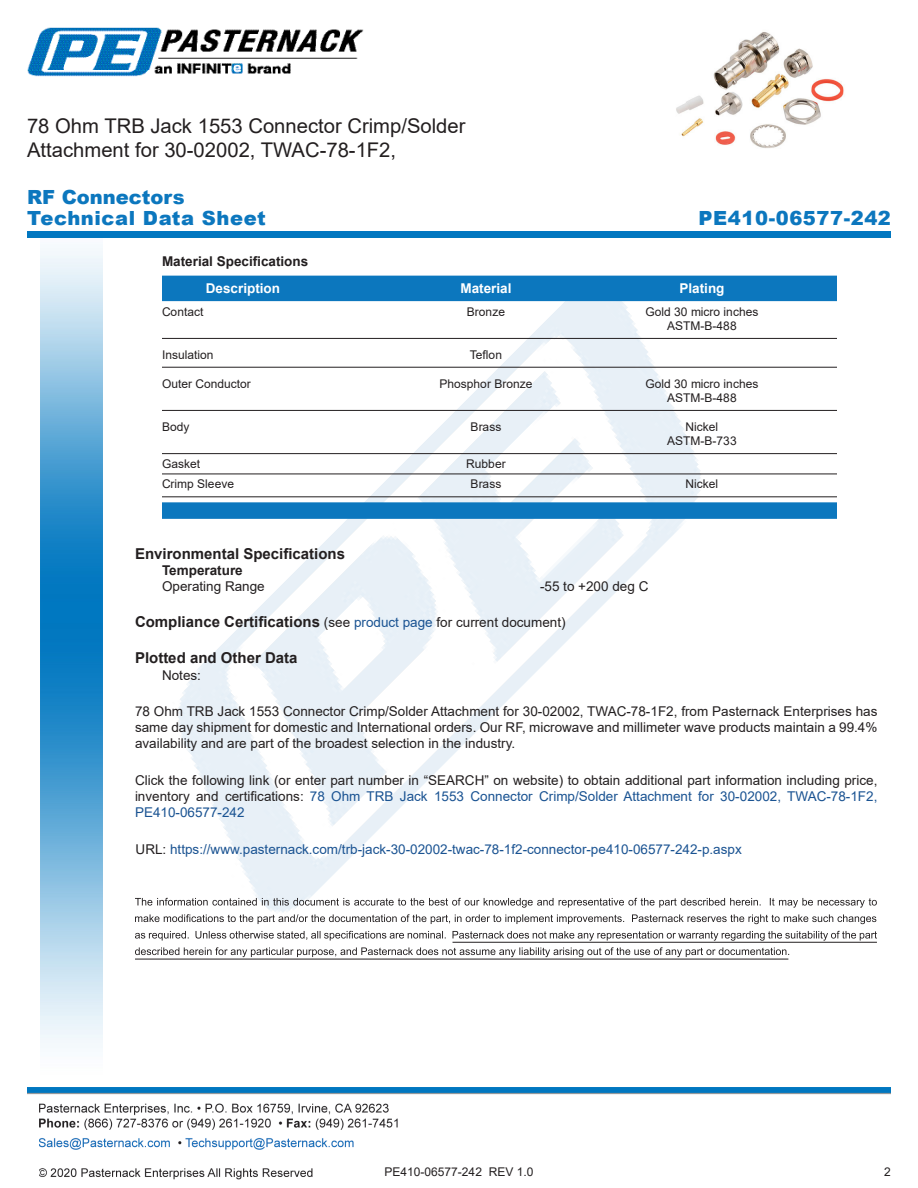
<style>
.page{position:relative;width:918px;height:1188px;background:#fff}
.page>*{position:absolute;margin:0;border:0;box-sizing:border-box;transform-origin:0 0}
.Web_Description_Para{font:20.25px/24.3px "Arial";color:#231f20}
.t1{font:900 19.5px "Arial";letter-spacing:.03em;color:#0c77be}
.t2{font:900 19.5px "Arial";color:#0c77be}
.Head1_for_Compliance{font:700 15px "Arial";color:#231f20}
.Head1{font:700 15px "Arial";color:#231f20}
.Web_Description_Para-2{font:13.5px/16.2px "Arial";color:#231f20;text-align:justify}
.Web_Description_Para-3{font:13.5px "Arial";color:#1a5392}
.Specs_Para{font:13.5px "Arial";color:#231f20}
.Table_Header_Connect{font:700 13.5px "Arial";color:#fff}
.Head2{font:700 13.5px "Arial";color:#231f20}
.Head2_after_Head1{font:700 13.5px "Arial";color:#231f20}
.Table_Body_Connector{font:12px "Arial";color:#231f20}
.s1{font-weight:400;font-size:13.5px}
.s2{font-weight:400;font-size:13.5px;color:#1a5392}
.s3{color:#1a5392}
.s4{color:#231f20}
</style>
<div class="page">
<img style="left:39px;top:1103px;width:359px;height:77px">
<img style="left:102px;top:248px;width:719px;height:722px">
<img style="left:40px;top:237px;width:62px;height:811px">
<img style="left:27px;top:1088px;width:864px;height:7px">
<div style="left:27px;top:231px;width:864px;height:6px;background:#0177c0"></div>
<img style="left:27px;top:27px;width:337px;height:50px">
<div style="left:162px;top:276px;width:675px;height:25px;background:#0c77be"></div>
<hr style="left:162px;top:338px;width:675px;height:1px;background:#231f20">
<hr style="left:162px;top:367px;width:675px;height:1px;background:#231f20">
<hr style="left:162px;top:410px;width:675px;height:1px;background:#231f20">
<hr style="left:162px;top:453px;width:675px;height:1px;background:#231f20">
<hr style="left:162px;top:474px;width:675px;height:1px;background:#231f20">
<hr style="left:162px;top:497px;width:675px;height:1px;background:#231f20">
<div style="left:162px;top:502px;width:675px;height:17px;background:#0c77be"></div>
<svg style="left:135px;top:898px;width:742px;height:10px"></svg>
<svg style="left:135px;top:914px;width:741px;height:10px"></svg>
<svg style="left:135px;top:931px;width:742px;height:10px"></svg>
<svg style="left:135px;top:947px;width:654px;height:10px"></svg>
<hr style="left:453px;top:942px;width:424px;height:1px;background:#231f20">
<hr style="left:135px;top:959px;width:653px;height:1px;background:#231f20">
<img style="left:676px;top:32px;width:168px;height:116px">
<h1 class="Web_Description_Para" style="left:27px;top:114px;width:440px">78 Ohm TRB Jack 1553 Connector Crimp/Solder<br>Attachment for 30-02002, TWAC-78-1F2,</h1>
<p class="t2" style="left:27px;top:183px;width:159px">RF Connectors</p>
<p class="t1" style="left:27px;top:204px;width:240px">Technical Data Sheet</p>
<p class="t1" style="left:699px;top:203px;width:194px">PE410-06577-242</p>
<p class="Head2" style="left:162px;top:252px;width:148px">Material Specifications</p>
<p class="Table_Header_Connect" style="left:206px;top:279px;width:76px">Description</p>
<p class="Table_Header_Connect" style="left:460px;top:279px;width:53px">Material</p>
<p class="Table_Header_Connect" style="left:680px;top:279px;width:47px">Plating</p>
<p class="Table_Body_Connector" style="left:162px;top:303px;width:43px">Contact</p>
<p class="Table_Body_Connector" style="left:467px;top:303px;width:40px">Bronze</p>
<p class="Table_Body_Connector" style="left:646px;top:303px;width:114px">Gold 30 micro inches</p>
<p class="Table_Body_Connector" style="left:667px;top:317px;width:71px">ASTM-B-488</p>
<p class="Table_Body_Connector" style="left:162px;top:346px;width:53px">Insulation</p>
<p class="Table_Body_Connector" style="left:470px;top:346px;width:34px">Teflon</p>
<p class="Table_Body_Connector" style="left:162px;top:375px;width:90px">Outer Conductor</p>
<p class="Table_Body_Connector" style="left:440px;top:375px;width:94px">Phosphor Bronze</p>
<p class="Table_Body_Connector" style="left:646px;top:375px;width:114px">Gold 30 micro inches</p>
<p class="Table_Body_Connector" style="left:667px;top:389px;width:71px">ASTM-B-488</p>
<p class="Table_Body_Connector" style="left:162px;top:418px;width:29px">Body</p>
<p class="Table_Body_Connector" style="left:471px;top:418px;width:32px">Brass</p>
<p class="Table_Body_Connector" style="left:686px;top:418px;width:34px">Nickel</p>
<p class="Table_Body_Connector" style="left:667px;top:433px;width:71px">ASTM-B-733</p>
<p class="Table_Body_Connector" style="left:162px;top:455px;width:40px">Gasket</p>
<p class="Table_Body_Connector" style="left:466px;top:455px;width:41px">Rubber</p>
<p class="Table_Body_Connector" style="left:162px;top:476px;width:74px">Crimp Sleeve</p>
<p class="Table_Body_Connector" style="left:471px;top:476px;width:32px">Brass</p>
<p class="Table_Body_Connector" style="left:686px;top:476px;width:34px">Nickel</p>
<p class="Head1" style="left:135px;top:543px;width:212px">Environmental Specifications</p>
<p class="Head2_after_Head1" style="left:162px;top:561px;width:82px">Temperature</p>
<p class="Specs_Para" style="left:162px;top:577px;width:104px">Operating Range</p>
<p class="Specs_Para" style="left:540px;top:577px;width:110px">-55 to +200 deg C</p>
<p class="Head1_for_Compliance" style="left:135px;top:612px;width:432px">Compliance Certifications <span class="s1">(see</span> <span class="s2">product page</span> <span class="s1">for current document)</span></p>
<p class="Head1_for_Compliance" style="left:135px;top:648px;width:164px">Plotted and Other Data</p>
<p class="Specs_Para" style="left:162px;top:666px;width:41px">Notes:</p>
<h1 class="Web_Description_Para-2" style="left:135px;top:703px;width:744px">78 Ohm TRB Jack 1553 Connector Crimp/Solder Attachment for 30-02002, TWAC-78-1F2, from Pasternack Enterprises has same day shipment for domestic and International orders. Our RF, microwave and millimeter wave products maintain a 99.4% availability and are part of the broadest selection in the industry.</h1>
<h1 class="Web_Description_Para-2" style="left:135px;top:772px;width:744px">Click the following link (or enter part number in “SEARCH” on website) to obtain additional part information including price, inventory and certifications: <span class="s3">78 Ohm TRB Jack 1553 Connector Crimp/Solder Attachment for 30-02002, TWAC-78-1F2, PE410-06577-242</span></h1>
<h1 class="Web_Description_Para-3" style="left:136px;top:840px;width:608px"><span class="s4">URL:</span> https://www.pasternack.com/trb-jack-30-02002-twac-78-1f2-connector-pe410-06577-242-p.aspx</h1>
<p class="Table_Body_Connector" style="left:385px;top:1163px;width:150px">PE410-06577-242 REV 1.0</p>
<p class="Table_Body_Connector" style="left:884px;top:1163px;width:8px">2</p>
</div>
